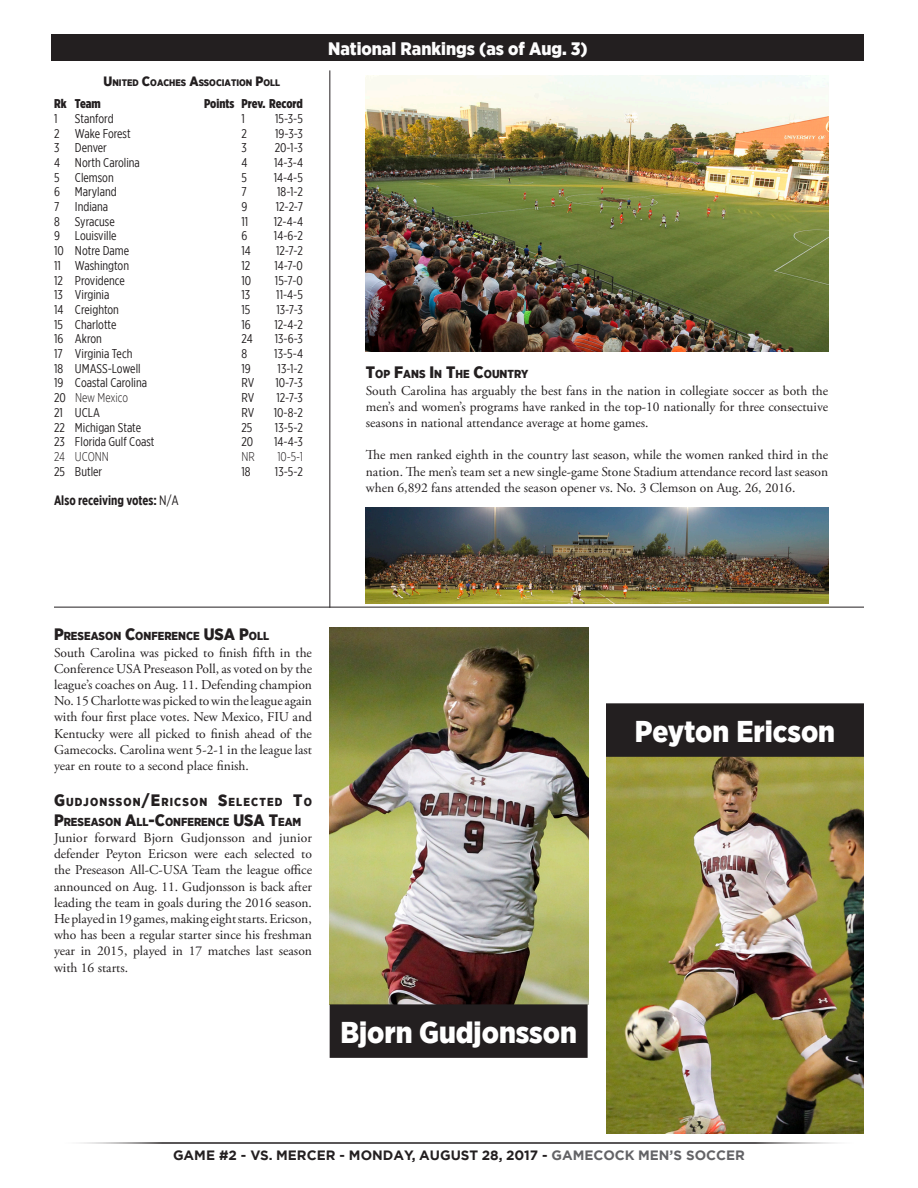
<style>
.page{position:relative;width:918px;height:1188px;background:#fff}
.page>*{position:absolute;margin:0;border:0;box-sizing:border-box;transform-origin:0 0}
.t1{font:900 30px "Gotham Narrow";color:#fff}
.t2{font:900 18px "Gotham Narrow";color:#fdfdfd}
.Headline{font:13.5px/16.2px "Adobe Garamond Pro";color:#231f20;text-align:justify}
.t3{font:700 13.5px "Gotham";color:#231f20}
.t4{font:700 13.5px "Gotham X Narrow";color:#231f20}
.t5{font:12.75px "Gotham X Narrow";color:#231f20}
.t6{font:300 12.75px "Gotham X Narrow";color:#231f20}
.t7{font:900 12.75px "Gotham X Narrow";color:#231f20}
.Headline-2{font:900 11.55px "Gotham Narrow";color:#231f20}
.Headline-3{font:900 11.55px/19.8px "Gotham Narrow";letter-spacing:.1em;color:#231f20}
.t8{font:900 9.45px "Gotham Narrow";color:#231f20}
.s1{font-size:13.5px}
.s2{font-weight:400}
.s3{font-size:16.5px}
.s4{color:#636366}
</style>
<div class="page">
<hr style="left:54px;top:1142px;width:810px;height:2px;background:#231f20">
<div style="left:52px;top:34px;width:812px;height:27px;background:#231f20"></div>
<hr style="left:330px;top:70px;width:1px;height:538px;background:#231f20">
<hr style="left:54px;top:607px;width:810px;height:1px;background:#231f20">
<img style="left:366px;top:75px;width:462px;height:277px">
<img style="left:366px;top:508px;width:462px;height:95px">
<img style="left:330px;top:627px;width:258px;height:377px">
<img style="left:606px;top:757px;width:258px;height:377px">
<div style="left:330px;top:1005px;width:257px;height:52px;background:#231f20"></div>
<div style="left:330px;top:1004px;width:258px;height:54px;border:2px solid #231f20"></div>
<div style="left:607px;top:704px;width:256px;height:52px;background:#231f20"></div>
<div style="left:606px;top:703px;width:258px;height:54px;border:2px solid #231f20"></div>
<p class="t8" style="left:104px;top:76px;width:178px"><span class="s1">U</span>NITED <span class="s1">C</span>OACHES <span class="s1">A</span>SSOCIATION <span class="s1">P</span>OLL</p>
<p class="t7" style="left:54px;top:96px;width:48px">Rk Team</p>
<p class="t7" style="left:204px;top:96px;width:101px">Points Prev. Record</p>
<p class="t5" style="left:54px;top:111px;width:5px">1</p>
<p class="t5" style="left:75px;top:111px;width:40px">Stanford</p>
<p class="t5" style="left:242px;top:111px;width:5px">1</p>
<p class="t5" style="left:275px;top:111px;width:29px">15-3-5</p>
<p class="t5" style="left:54px;top:125px;width:78px">2 Wake Forest</p>
<p class="t5" style="left:242px;top:125px;width:7px">2</p>
<p class="t5" style="left:275px;top:125px;width:29px">19-3-3</p>
<p class="t5" style="left:54px;top:140px;width:55px">3 Denver</p>
<p class="t5" style="left:242px;top:140px;width:7px">3</p>
<p class="t5" style="left:275px;top:140px;width:30px">20-1-3</p>
<p class="t5" style="left:54px;top:155px;width:87px">4 North Carolina</p>
<p class="t5" style="left:242px;top:155px;width:7px">4</p>
<p class="t5" style="left:274px;top:155px;width:30px">14-3-4</p>
<p class="t5" style="left:54px;top:170px;width:61px">5 Clemson</p>
<p class="t5" style="left:242px;top:170px;width:7px">5</p>
<p class="t5" style="left:274px;top:170px;width:31px">14-4-5</p>
<p class="t5" style="left:54px;top:184px;width:64px">6 Maryland</p>
<p class="t5" style="left:242px;top:184px;width:7px">7</p>
<p class="t5" style="left:277px;top:184px;width:27px">18-1-2</p>
<p class="t5" style="left:54px;top:199px;width:56px">7 Indiana</p>
<p class="t5" style="left:242px;top:199px;width:7px">9</p>
<p class="t5" style="left:276px;top:199px;width:29px">12-2-7</p>
<p class="t5" style="left:54px;top:214px;width:62px">8 Syracuse</p>
<p class="t5" style="left:242px;top:214px;width:8px">11</p>
<p class="t5" style="left:274px;top:214px;width:31px">12-4-4</p>
<p class="t5" style="left:54px;top:228px;width:64px">9 Louisville</p>
<p class="t5" style="left:242px;top:228px;width:7px">6</p>
<p class="t5" style="left:274px;top:228px;width:31px">14-6-2</p>
<p class="t5" style="left:54px;top:243px;width:77px">10 Notre Dame</p>
<p class="t5" style="left:242px;top:243px;width:11px">14</p>
<p class="t5" style="left:276px;top:243px;width:28px">12-7-2</p>
<p class="t5" style="left:54px;top:258px;width:77px">11 Washington</p>
<p class="t5" style="left:242px;top:258px;width:10px">12</p>
<p class="t5" style="left:274px;top:258px;width:30px">14-7-0</p>
<p class="t5" style="left:54px;top:272px;width:72px">12 Providence</p>
<p class="t5" style="left:242px;top:272px;width:11px">10</p>
<p class="t5" style="left:275px;top:272px;width:30px">15-7-0</p>
<p class="t5" style="left:54px;top:287px;width:57px">13 Virginia</p>
<p class="t5" style="left:242px;top:287px;width:10px">13</p>
<p class="t5" style="left:276px;top:287px;width:28px">11-4-5</p>
<p class="t5" style="left:54px;top:302px;width:66px">14 Creighton</p>
<p class="t5" style="left:242px;top:302px;width:10px">15</p>
<p class="t5" style="left:276px;top:302px;width:28px">13-7-3</p>
<p class="t5" style="left:54px;top:317px;width:64px">15 Charlotte</p>
<p class="t5" style="left:242px;top:317px;width:11px">16</p>
<p class="t5" style="left:275px;top:317px;width:30px">12-4-2</p>
<p class="t5" style="left:54px;top:331px;width:50px">16 Akron</p>
<p class="t5" style="left:242px;top:331px;width:13px">24</p>
<p class="t5" style="left:275px;top:331px;width:30px">13-6-3</p>
<p class="t5" style="left:54px;top:346px;width:80px">17 Virginia Tech</p>
<p class="t5" style="left:242px;top:346px;width:7px">8</p>
<p class="t5" style="left:274px;top:346px;width:30px">13-5-4</p>
<p class="t5" style="left:54px;top:361px;width:88px">18 UMASS-Lowell</p>
<p class="t5" style="left:242px;top:361px;width:11px">19</p>
<p class="t5" style="left:278px;top:361px;width:27px">13-1-2</p>
<p class="t5" style="left:54px;top:375px;width:95px">19 Coastal Carolina</p>
<p class="t5" style="left:242px;top:375px;width:14px">RV</p>
<p class="t5" style="left:275px;top:375px;width:29px">10-7-3</p>
<p class="t6" style="left:54px;top:390px;width:76px"><span class="s2">20</span> New Mexico</p>
<p class="t5" style="left:242px;top:390px;width:14px">RV</p>
<p class="t5" style="left:276px;top:390px;width:28px">12-7-3</p>
<p class="t5" style="left:54px;top:405px;width:47px">21 UCLA</p>
<p class="t5" style="left:242px;top:405px;width:14px">RV</p>
<p class="t5" style="left:274px;top:405px;width:31px">10-8-2</p>
<p class="t5" style="left:54px;top:419px;width:89px">22 Michigan State</p>
<p class="t5" style="left:242px;top:419px;width:13px">25</p>
<p class="t5" style="left:275px;top:419px;width:30px">13-5-2</p>
<p class="t5" style="left:54px;top:434px;width:102px">23 Florida Gulf Coast</p>
<p class="t5" style="left:242px;top:434px;width:13px">20</p>
<p class="t5" style="left:274px;top:434px;width:30px">14-4-3</p>
<p class="t6" style="left:54px;top:449px;width:56px">24 UCONN</p>
<p class="t6" style="left:242px;top:449px;width:15px">NR</p>
<p class="t6" style="left:277px;top:449px;width:27px">10-5-1</p>
<p class="t5" style="left:54px;top:464px;width:50px">25 Butler</p>
<p class="t5" style="left:242px;top:464px;width:11px">18</p>
<p class="t5" style="left:275px;top:464px;width:30px">13-5-2</p>
<p class="t4" style="left:54px;top:492px;width:126px">Also receiving votes: <span class="s2">N/A</span></p>
<p class="t2" style="left:328px;top:37px;width:261px">National Rankings (as of Aug. 3)</p>
<p class="Headline-2" style="left:366px;top:367px;width:164px"><span class="s3">T</span>OP <span class="s3">F</span>ANS <span class="s3">I</span> N <span class="s3">T</span>HE <span class="s3">C</span>OUNTRY</p>
<p class="Headline" style="left:366px;top:383px;width:464px">South Carolina has arguably the best fans in the nation in collegiate soccer as both the men’s and women’s programs have ranked in the top-10 nationally for three consectuive seasons in national attendance average at home games.</p>
<p class="Headline" style="left:366px;top:448px;width:464px">The men ranked eighth in the country last season, while the women ranked third in the nation. The men’s team set a new single-game Stone Stadium attendance record last season when 6,892 fans attended the season opener vs. No. 3 Clemson on Aug. 26, 2016.</p>
<p class="Headline-2" style="left:54px;top:629px;width:18px"><span class="s3">P</span>RESE</p>
<p class="Headline-2" style="left:91px;top:629px;width:180px">ASON <span class="s3">C</span>ONFERENCE <span class="s3">USA P</span>OLL</p>
<p class="Headline" style="left:54px;top:645px;width:260px">South Carolina was picked to finish fifth in the Conference USA Preseason Poll, as voted on by the league’s coaches on Aug. 11. Defending champion No. 15 Charlotte was picked to win the league again with four first place votes. New Mexico, FIU and Kentucky were all picked to finish ahead of the Gamecocks. Carolina went 5-2-1 in the league last year en route to a second place finish.</p>
<p class="Headline-3" style="left:54px;top:792px;width:260px"><span class="s3">G</span>UDJONSSON<span class="s3">/E</span>RICSON <span class="s3">S</span>ELECTED <span class="s3">T</span>O<br><span class="s3">P</span>RESE</p>
<p class="Headline-2" style="left:91px;top:814px;width:211px">ASON <span class="s3">A</span>LL<span class="s3">-C</span>ONFERENCE <span class="s3">USA T</span>EAM</p>
<p class="Headline" style="left:54px;top:830px;width:260px">Junior forward Bjorn Gudjonsson and junior defender Peyton Ericson were each selected to the Preseason All-C-USA Team the league office announced on Aug. 11. Gudjonsson is back after leading the team in goals during the 2016 season.<br>He played in 19 games, making eight starts. Ericson, who has been a regular starter since his freshman year in 2015, played in 17 matches last season with 16 starts.</p>
<p class="t1" style="left:340px;top:1013px;width:238px">Bjorn Gudjonsson</p>
<p class="t1" style="left:635px;top:712px;width:202px">Peyton Ericson</p>
<p class="t3" style="left:173px;top:1147px;width:573px">GAME #2 - VS. MERCER - MONDAY, AUGUST 28, 2017 - <span class="s4">GAMECOCK MEN’S SOCCER</span></p>
</div>
